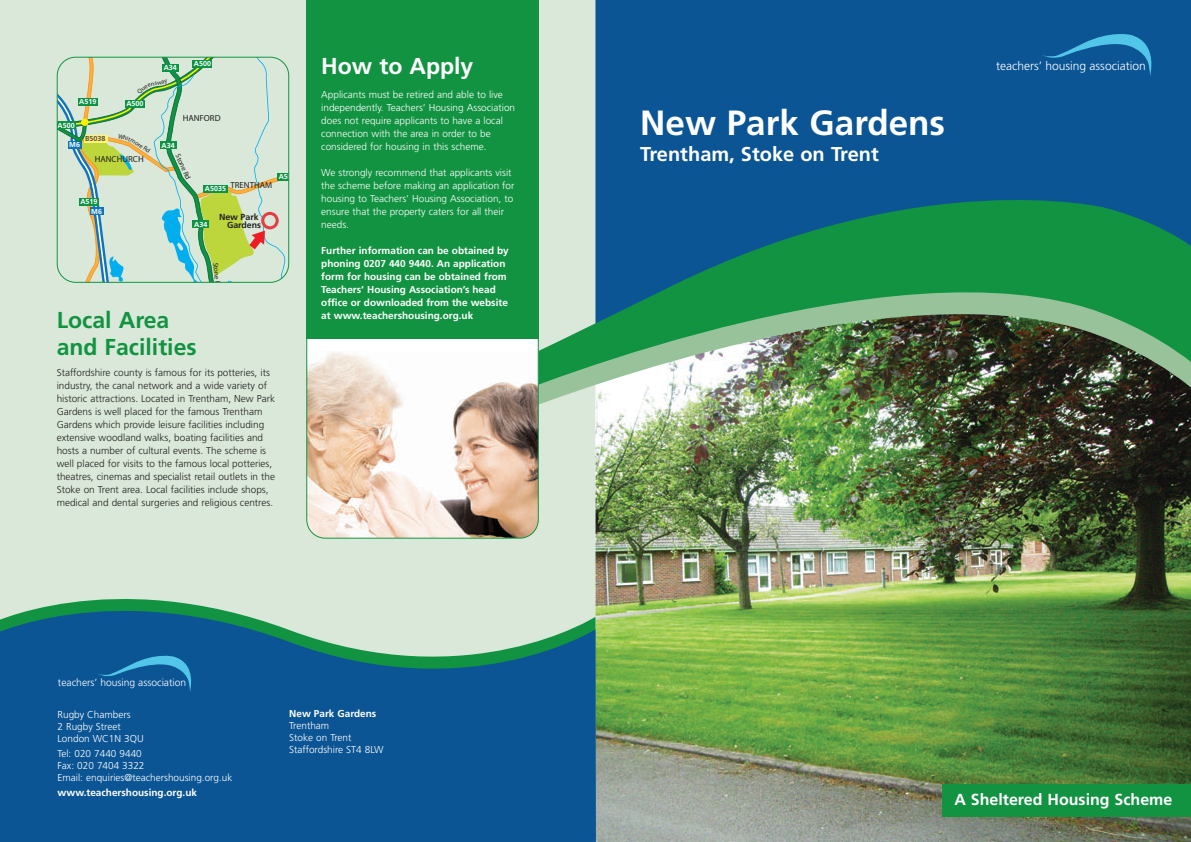
<style>
.page{position:relative;width:1191px;height:842px;background:#fff}
.page>*{position:absolute;margin:0;border:0;box-sizing:border-box;transform-origin:0 0}
.t1{font:700 35px "Frutiger";color:#fff}
.t2{font:700 23px/27px "Frutiger";color:#129342}
.t3{font:700 23px "Frutiger";color:#fff}
.t4{font:700 20px "Frutiger";color:#fff}
.t5{font:700 16px "Frutiger";color:#fff}
.t6{font:300 12px "Frutiger";color:#fff}
.t7{font:300 10.3px "Frutiger";color:#231f20}
.t8{font:300 10.3px "Frutiger";color:#fff}
.t9{font:300 10px/13px "Frutiger";color:#fff}
.t10{font:300 10px/13px "Frutiger";color:#231f20}
.t11{font:700 10px/13px "Frutiger";color:#fff}
.t12{font:8.8px "Myriad Pro";color:#231f20}
.t13{font:700 8.8px/8px "Frutiger";color:#231f20;text-align:right}
.t14{font:700 7.2px "Frutiger";color:#fff}
.t15{font:7.2px "Myriad Pro";color:#231f20}
.t16{font:700 7.2px "Frutiger";color:#594a41}
</style>
<div class="page">
<div style="left:0;top:0;width:595px;height:842px;background:#d9e8d8"></div>
<img style="left:595px;top:550px;width:596px;height:292px">
<div style="left:595px;top:0;width:596px;height:200px;background:#0b5595"></div>
<img style="left:595px;top:496px;width:596px;height:54px">
<img style="left:539px;top:200px;width:652px;height:296px">
<svg style="left:0;top:575px;width:596px;height:267px;fill:#0b5595"></svg>
<svg style="left:1042px;top:30px;width:114px;height:47px;background:#1566a1"></svg>
<svg style="left:98px;top:652px;width:97px;height:41px;background:#1566a1"></svg>
<svg style="left:306px;top:339px;width:233px;height:200px;background:#e1d2c4"></svg>
<div style="left:306px;top:0;width:233px;height:339px;background:#129342"></div>
<div style="left:942px;top:784px;width:249px;height:33px;background:#129342"></div>
<svg style="left:57px;top:57px;width:232px;height:225px"></svg>
<p class="t14" style="left:79px;top:99px;width:19px">A519</p>
<p class="t14" style="left:58px;top:122px;width:19px">A500</p>
<p class="t16" style="left:85px;top:136px;width:22px">B5038</p>
<p class="t14" style="left:69px;top:142px;width:12px">M6</p>
<p class="t14" style="left:126px;top:101px;width:19px">A500</p>
<p class="t12" style="left:95px;top:156px;width:51px">HANCHURCH</p>
<p class="t14" style="left:80px;top:199px;width:19px">A519</p>
<p class="t14" style="left:91px;top:208px;width:12px">M6</p>
<p class="t14" style="left:164px;top:65px;width:15px">A34</p>
<p class="t14" style="left:194px;top:61px;width:19px">A500</p>
<p class="t14" style="left:162px;top:142px;width:15px">A34</p>
<p class="t12" style="left:183px;top:115px;width:39px">HANFORD</p>
<p class="t15" style="left:180px;top:153px;width:28px;rotate:65deg">Stone Rd</p>
<p class="t14" style="left:279px;top:174px;width:23px">A5035</p>
<p class="t12" style="left:230px;top:182px;width:43px">TRENTHAM</p>
<p class="t14" style="left:205px;top:186px;width:23px">A5035</p>
<p class="t14" style="left:194px;top:221px;width:15px">A34</p>
<p class="t13" style="left:219px;top:214px;width:44px">New Park<br>Gardens</p>
<p class="t15" style="left:218px;top:262px;width:28px;rotate:84deg">Stone Rd</p>
<h2 class="t2" style="left:57px;top:308px;width:141px">Local Area and Facilities</h2>
<p class="t10" style="left:57px;top:367px;width:220px">Staffordshire county is famous for its potteries, its industry, the canal network and a wide variety of historic attractions. Located in Trentham, New Park Gardens is well placed for the famous Trentham Gardens which provide leisure facilities including extensive woodland walks, boating facilities and hosts a number of cultural events. The scheme is well placed for visits to the famous local potteries, theatres, cinemas and specialist retail outlets in the Stoke on Trent area. Local facilities include shops, medical and dental surgeries and religious centres.</p>
<p class="t7" style="left:62px;top:479px;width:130px">teachers’ housing association</p>
<h2 class="t3" style="left:321px;top:57px;width:154px">How to Apply</h2>
<p class="t9" style="left:321px;top:89px;width:195px">Applicants must be retired and able to live independently. Teachers‘ Housing Association does not require applicants to have a local connection with the area in order to be considered for housing in this scheme.</p>
<p class="t9" style="left:321px;top:167px;width:195px">We strongly recommend that applicants visit the scheme before making an application for housing to Teachers‘ Housing Association, to ensure that the property caters for all their needs.</p>
<p class="t11" style="left:321px;top:245px;width:189px">Further information can be obtained by phoning 0207 440 9440. An application form for housing can be obtained from Teachers‘ Housing Association’s head office or downloaded from the website at www.teachershousing.org.uk</p>
<p class="t8" style="left:58px;top:679px;width:130px">teachers’ housing association</p>
<p class="t9" style="left:58px;top:709px;width:88px;line-height:12px">Rugby Chambers<br>2 Rugby Street<br>London WC1N 3QU</p>
<p class="t9" style="left:58px;top:749px;width:176px;line-height:12px">Tel: 020 7440 9440<br>Fax: 020 7404 3322<br>Email: enquiries@teachershousing.org.uk</p>
<p class="t11" style="left:58px;top:787px;width:141px">www.teachershousing.org.uk</p>
<p class="t11" style="left:289px;top:708px;width:89px">New Park Gardens</p>
<p class="t9" style="left:289px;top:720px;width:96px;line-height:12px">Trentham<br>Stoke on Trent<br>Staffordshire ST4 8LW</p>
<h1 class="t1" style="left:640px;top:108px;width:306px">New Park Gardens</h1>
<h3 class="t4" style="left:640px;top:145px;width:240px">Trentham, Stoke on Trent</h3>
<p class="t6" style="left:996px;top:61px;width:151px">teachers’ housing association</p>
<h3 class="t5" style="left:954px;top:793px;width:219px">A Sheltered Housing Scheme</h3>
</div>
